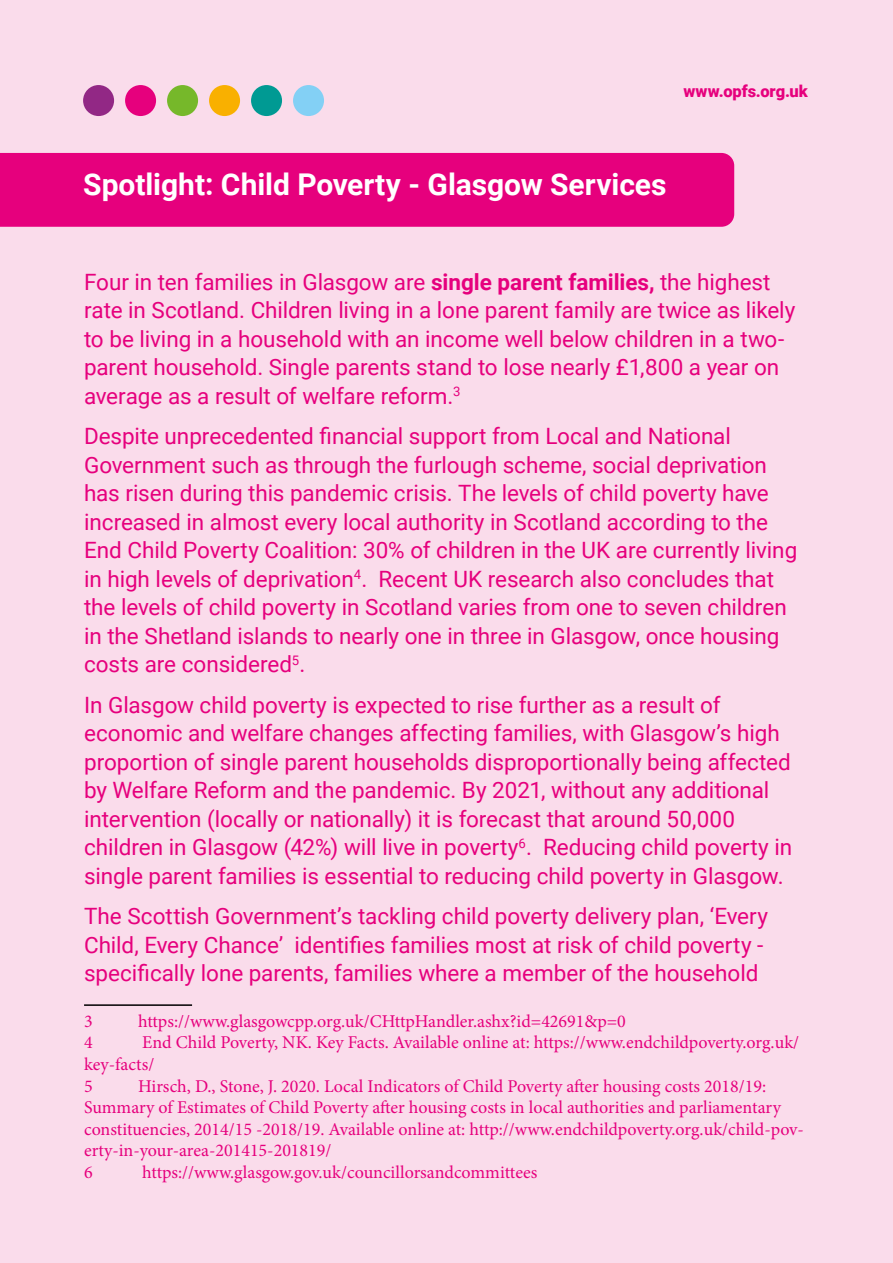
<style>
.page{position:relative;width:893px;height:1263px;background:#fadceb}
.page>*{position:absolute;margin:0;border:0;box-sizing:border-box;transform-origin:0 0}
.t1{font:700 30px "Roboto";color:#fff}
.t2{font:22.5px/28.5px "Roboto";letter-spacing:-.005em;color:#e6007d}
.t3{font:18px/21.6px "Minion Pro";color:#e6007d}
.t4{font:900 16.5px "Roboto";letter-spacing:-.005em;color:#e6007d}
.s1{font-weight:700}
</style>
<div class="page">
<hr style="left:84px;top:1004px;width:108px;height:2px;background:#000">
<div style="left:0;top:153px;width:734px;height:74px;background:#e6007d"></div>
<div style="left:83px;top:85px;width:31px;height:31px;background:#922885;border-radius:50%"></div>
<div style="left:125px;top:85px;width:31px;height:31px;background:#e6007d;border-radius:50%"></div>
<div style="left:167px;top:85px;width:31px;height:31px;background:#76b82a;border-radius:50%"></div>
<div style="left:209px;top:85px;width:31px;height:31px;background:#f9b000;border-radius:50%"></div>
<div style="left:251px;top:85px;width:31px;height:31px;background:#009a93;border-radius:50%"></div>
<div style="left:293px;top:85px;width:31px;height:31px;background:#83d0f5;border-radius:50%"></div>
<p class="t4" style="left:683px;top:80px;width:126px">www.opfs.org.uk</p>
<h1 class="t1" style="left:83px;top:163px;width:585px">Spotlight: Child Poverty - Glasgow Services</h1>
<p class="t2" style="left:84px;top:266px;width:713px">Four in ten families in Glasgow are <span class="s1">single parent families,</span> the highest rate in Scotland. Children living in a lone parent family are twice as likely to be living in a household with an income well below children in a two&shy;parent household. Single parents stand to lose nearly £1,800 a year on average as a result of welfare reform.<sup>3</sup></p>
<p class="t2" style="left:84px;top:421px;width:715px">Despite unprecedented financial support from Local and National Government such as through the furlough scheme, social deprivation has risen during this pandemic crisis. The levels of child poverty have increased in almost every local authority in Scotland according to the End Child Poverty Coalition: 30% of children in the UK are currently living in high levels of deprivation<sup>4</sup>. Recent UK research also concludes that the levels of child poverty in Scotland varies from one to seven children in the Shetland islands to nearly one in three in Glasgow, once housing costs are considered<sup>5</sup>.</p>
<p class="t2" style="left:84px;top:689px;width:710px">In Glasgow child poverty is expected to rise further as a result of economic and welfare changes affecting families, with Glasgow’s high proportion of single parent households disproportionally being affected by Welfare Reform and the pandemic. By 2021, without any additional intervention (locally or nationally) it is forecast that around 50,000 children in Glasgow (42%) will live in poverty<sup>6</sup>. Reducing child poverty in single parent families is essential to reducing child poverty in Glasgow.</p>
<p class="t2" style="left:84px;top:901px;width:686px">The Scottish Government’s tackling child poverty delivery plan, ‘Every<br>Child, Every Chance’ identifies families most at risk of child poverty - specifically lone parents, families where a member of the household</p>
<p class="t3" style="left:84px;top:1010px;width:10px">3</p>
<p class="t3" style="left:138px;top:1010px;width:489px">https://www.glasgowcpp.org.uk/CHttpHandler.ashx?id=42691&amp;p=0</p>
<p class="t3" style="left:84px;top:1032px;width:10px">4</p>
<p class="t3" style="left:84px;top:1032px;width:717px;text-indent:58px">End Child Poverty, NK. Key Facts. Available online at: https://www.endchildpoverty.org.uk/ key-facts/<br>5</p>
<p class="t3" style="left:84px;top:1075px;width:721px;text-indent:54px">Hirsch, D., Stone, J. 2020. Local Indicators of Child Poverty after housing costs 2018/19:<br>Summary of Estimates of Child Poverty after housing costs in local authorities and parliamentary constituencies, 2014/15 -2018/19. Available online at: http://www.endchildpoverty.org.uk/child-pov&shy;erty-in-your-area-201415-201819/<br>6</p>
<p class="t3" style="left:142px;top:1161px;width:397px">https://www.glasgow.gov.uk/councillorsandcommittees</p>
</div>
